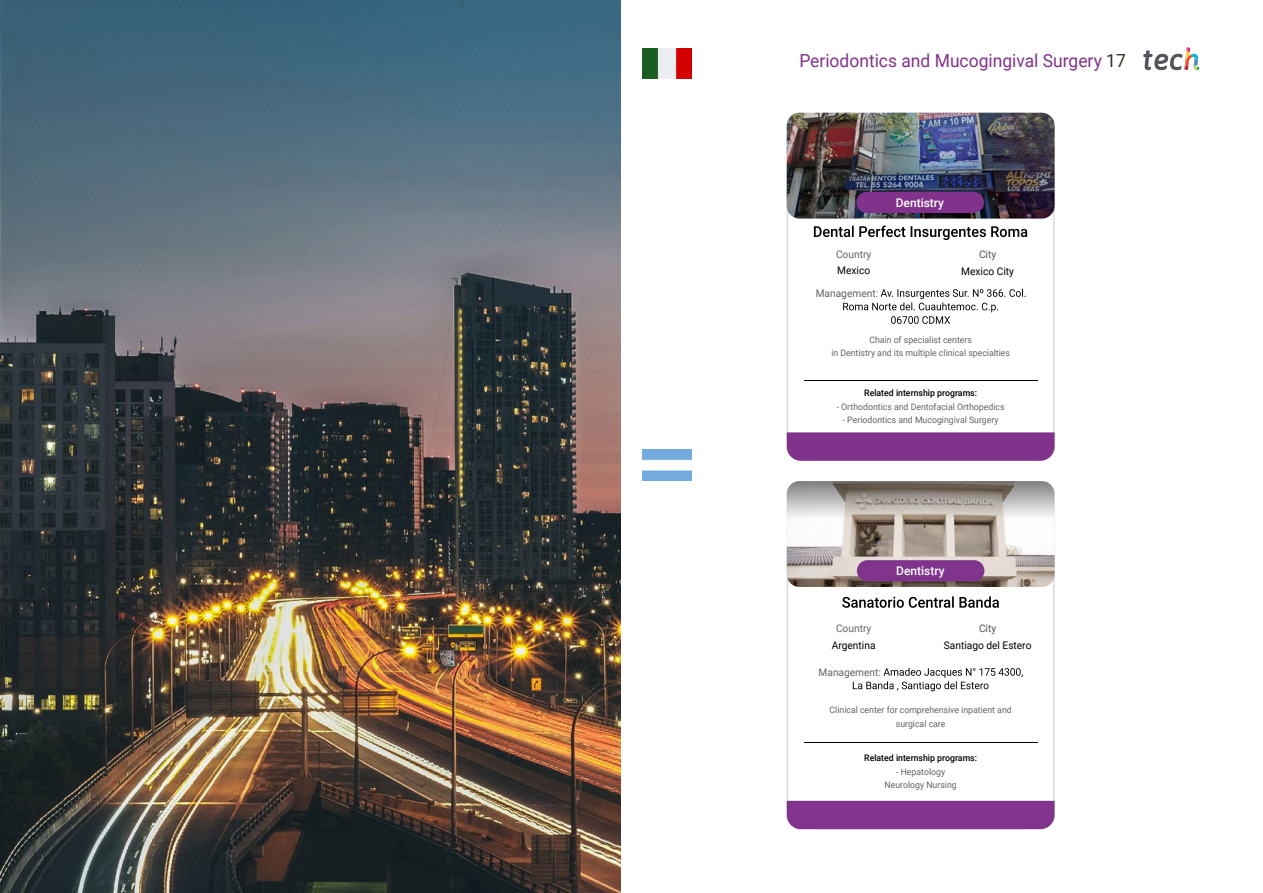
<style>
.page{position:relative;width:1263px;height:893px;background:#fff}
.page>*{position:absolute;margin:0;border:0;box-sizing:border-box;transform-origin:0 0}
.t1{font:18px "Roboto";color:#81328a}
.t2{font:500 12px "Roboto";color:#fff}
.t3{font:10.5px "Roboto";color:#000}
.t4{font:10.5px "Roboto";color:#61646a}
.t5{font:10.5px "Roboto";color:#52555b}
.t6{font:9px/13.5px "Roboto";color:#61646a;text-align:center}
.t7{font:500 9px "Roboto";color:#000}
.s1{color:#312e20}
</style>
<div class="page">
<svg style="left:1143px;top:47px;width:56px;height:24px"></svg>
<img style="left:642px;top:48px;width:49px;height:31px">
<img style="left:0;top:0;width:621px;height:893px">
<svg style="left:786px;top:112px;width:269px;height:339px"></svg>
<img style="left:787px;top:113px;width:267px;height:106px">
<div style="left:856px;top:192px;width:128px;height:21px;background:#81328a;border-radius:11px"></div>
<svg style="left:787px;top:432px;width:267px;height:29px;background:#84388d"></svg>
<hr style="left:804px;top:380px;width:233px;height:1px;background:#000">
<svg style="left:814px;top:226px;width:213px;height:14px"></svg>
<svg style="left:843px;top:289px;width:182px;height:35px"></svg>
<svg style="left:786px;top:490px;width:269px;height:340px"></svg>
<img style="left:787px;top:481px;width:267px;height:106px">
<div style="left:857px;top:560px;width:127px;height:21px;background:#80348b;border-radius:11px"></div>
<div style="left:787px;top:801px;width:267px;height:28px;background:#80348b"></div>
<hr style="left:804px;top:742px;width:233px;height:1px;background:#000">
<svg style="left:842px;top:596px;width:157px;height:12px"></svg>
<svg style="left:853px;top:668px;width:170px;height:23px"></svg>
<h1 class="t1" style="left:799px;top:48px;width:328px">Periodontics and Mucogingival Surgery <span class="s1">17</span></h1>
<p class="t4" style="left:836px;top:247px;width:37px">Country</p>
<p class="t3" style="left:837px;top:263px;width:34px">Mexico</p>
<h2 class="t2" style="left:896px;top:194px;width:50px">Dentistry</h2>
<p class="t5" style="left:979px;top:247px;width:19px">City</p>
<p class="t3" style="left:961px;top:264px;width:54px">Mexico City</p>
<p class="t4" style="left:816px;top:286px;width:64px">Management:</p>
<p class="t6" style="left:831px;top:333px;width:180px">Chain of specialist centers<br>in Dentistry and its multiple clinical specialties</p>
<p class="t7" style="left:864px;top:387px;width:114px">Related internship programs:</p>
<p class="t6" style="left:837px;top:399px;width:169px">- Orthodontics and Dentofacial Orthopedics</p>
<p class="t6" style="left:843px;top:413px;width:157px">- Periodontics and Mucogingival Surgery</p>
<p class="t4" style="left:836px;top:621px;width:37px">Country</p>
<p class="t3" style="left:832px;top:638px;width:45px">Argentina</p>
<h2 class="t2" style="left:896px;top:563px;width:50px">Dentistry</h2>
<p class="t5" style="left:979px;top:621px;width:19px">City</p>
<p class="t3" style="left:944px;top:638px;width:89px">Santiago del Estero</p>
<p class="t4" style="left:818px;top:665px;width:64px">Management:</p>
<p class="t6" style="left:830px;top:703px;width:184px">Clinical center for comprehensive inpatient and surgical care</p>
<p class="t7" style="left:864px;top:752px;width:114px">Related internship programs:</p>
<p class="t6" style="left:884px;top:764px;width:74px">- Hepatology<br>Neurology Nursing</p>
</div>
